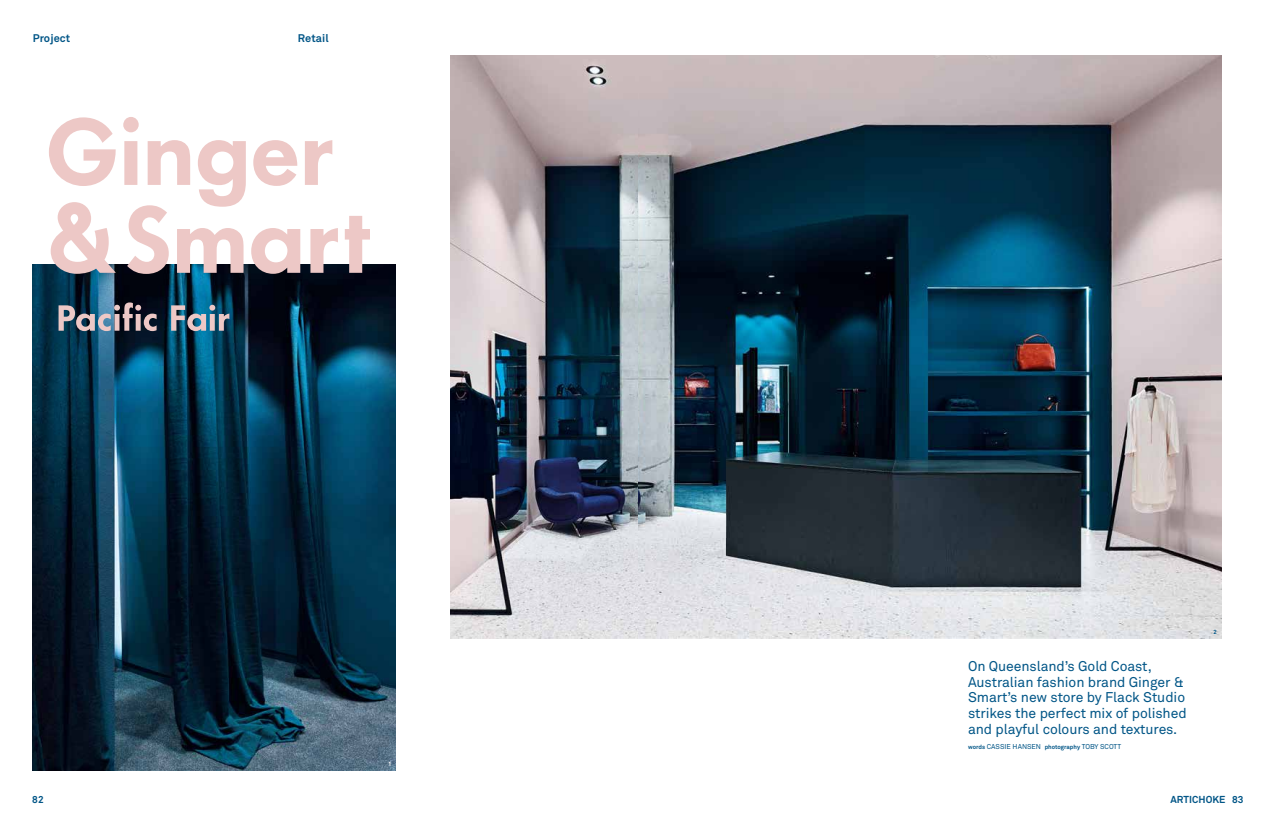
<style>
.page{position:relative;width:1276px;height:828px;background:#fff}
.page>*{position:absolute;margin:0;border:0;box-sizing:border-box;transform-origin:0 0}
.t1{font:14px/15.6px "Akkurat";letter-spacing:-.005em;color:#025687}
.t2{font:700 11px "Akkurat";letter-spacing:.01em;color:#025687}
.t3{font:700 10px "Akkurat";letter-spacing:.01em;color:#025687}
.t4{font:7px "Akkurat";color:#025687}
.t5{font:700 6px "Akkurat";color:#025687}
.t6{font:700 6px "Akkurat";color:#fff}
.s1{font-weight:700;font-size:6px}
</style>
<div class="page">
<img style="left:33px;top:264px;width:363px;height:506px">
<img style="left:638px;top:55px;width:583px;height:583px">
<img style="left:451px;top:55px;width:187px;height:583px">
<svg style="left:59px;top:302px;width:170px;height:29px"></svg>
<svg style="left:49px;top:117px;width:321px;height:157px"></svg>
<p class="t2" style="left:33px;top:31px;width:39px">Project</p>
<p class="t2" style="left:298px;top:31px;width:32px">Retail</p>
<p class="t6" style="left:388px;top:760px;width:5px">1</p>
<p class="t1" style="left:968px;top:658px;width:220px">On Queensland’s Gold Coast, Australian fashion brand Ginger ∞ Smart’s new store by Flack Studio strikes the perfect mix of polished and playful colours and textures.</p>
<p class="t4" style="left:968px;top:742px;width:155px"><span class="s1">words</span> CASSIE HANSEN <span class="s1">photography</span> TOBY SCOTT</p>
<p class="t5" style="left:1213px;top:628px;width:5px">2</p>
<p class="t3" style="left:32px;top:793px;width:13px">82</p>
<p class="t3" style="left:1170px;top:793px;width:75px">ARTICHOKE 83</p>
</div>
